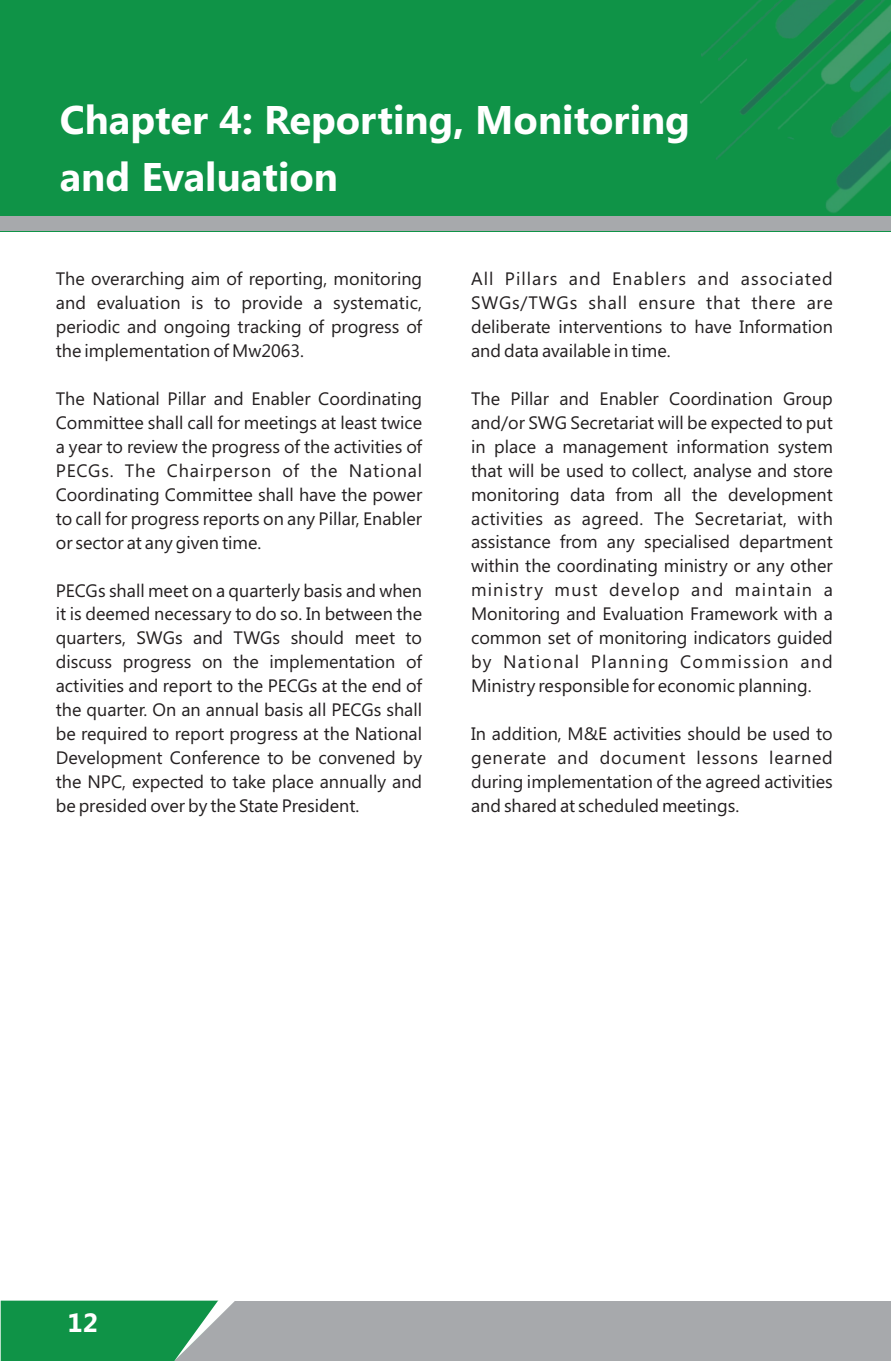
<style>
.page{position:relative;width:891px;height:1361px;background:#fff}
.page>*{position:absolute;margin:0;border:0;box-sizing:border-box;transform-origin:0 0}
.t1{font:700 40px/56.4px "Segoe UI";color:#fff}
.t2{font:700 26.6px "Segoe UI";color:#fff}
.t3{font:18px/24px "Segoe UI";color:#231f20;text-align:justify}
</style>
<div class="page">
<div style="left:1px;top:1300px;width:889px;height:61px;background:#a7a9ac"></div>
<svg style="left:1px;top:1300px;width:237px;height:61px;background:#2e9a5d"></svg>
<div style="left:0;top:0;width:890px;height:231px;background:#0f9347"></div>
<div style="left:0;top:216px;width:890px;height:15px;background:#a7a9ac"></div>
<img style="left:700px;top:0;width:190px;height:213px">
<h1 class="t1" style="left:60px;top:96px;width:631px">Chapter 4: Reporting, Monitoring and Evaluation</h1>
<p class="t3" style="left:56px;top:268px;width:368px">The overarching aim of reporting, monitoring and evaluation is to provide a systematic, periodic and ongoing tracking of progress of the implementation of Mw2063.</p>
<p class="t3" style="left:56px;top:388px;width:368px">The National Pillar and Enabler Coordinating Committee shall call for meetings at least twice a year to review the progress of the activities of PECGs. The Chairperson of the National Coordinating Committee shall have the power to call for progress reports on any Pillar, Enabler or sector at any given time.</p>
<p class="t3" style="left:56px;top:580px;width:368px">PECGs shall meet on a quarterly basis and when it is deemed necessary to do so. In between the quarters, SWGs and TWGs should meet to discuss progress on the implementation of activities and report to the PECGs at the end of the quarter. On an annual basis all PECGs shall be required to report progress at the National Development Conference to be convened by the NPC, expected to take place annually and be presided over by the State President.</p>
<p class="t3" style="left:471px;top:268px;width:363px">All Pillars and Enablers and associated SWGs/TWGs shall ensure that there are deliberate interventions to have Information and data available in time.</p>
<p class="t3" style="left:471px;top:388px;width:363px">The Pillar and Enabler Coordination Group and/or SWG Secretariat will be expected to put in place a management information system that will be used to collect, analyse and store monitoring data from all the development activities as agreed. The Secretariat, with assistance from any specialised department within the coordinating ministry or any other ministry must develop and maintain a Monitoring and Evaluation Framework with a common set of monitoring indicators guided by National Planning Commission and Ministry responsible for economic planning.</p>
<p class="t3" style="left:471px;top:723px;width:363px">In addition, M&amp;E activities should be used to generate and document lessons learned during implementation of the agreed activities and shared at scheduled meetings.</p>
<h2 class="t2" style="left:68px;top:1312px;width:32px">12</h2>
</div>
